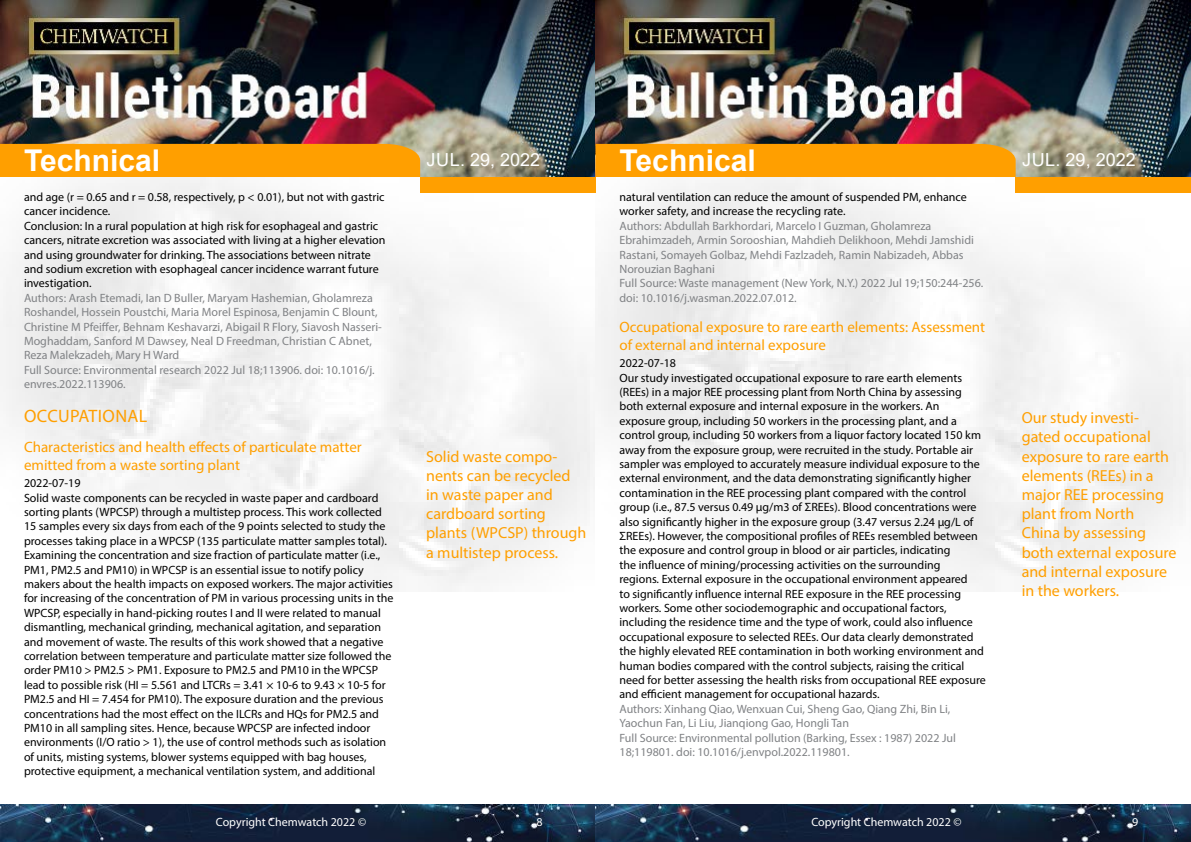
<style>
.page{position:relative;width:1191px;height:842px;background:#fff}
.page>*{position:absolute;margin:0;border:0;box-sizing:border-box;transform-origin:0 0}
.t1{font:700 30px "Arial";color:#fff}
.t2{font:18px "Arial";color:#fff}
.t3{font:18px "Myriad Pro";letter-spacing:.02em;color:#ff9f00}
.t4{font:16px/19.2px "Myriad Pro";color:#ff9f00}
.t5{font:15px/18px "Myriad Pro";color:#ff9f00}
.t6{font:12px/14.4px "Myriad Pro";color:#000}
.t7{font:12px/14.4px "Myriad Pro";color:#808285}
.t8{font:12px "Myriad Pro";color:#fff}
</style>
<div class="page">
<img style="left:0;top:0;width:1191px;height:592px">
<div style="left:420px;top:177px;width:175px;height:15px;background:#ff9f00"></div>
<div style="left:1015px;top:177px;width:176px;height:15px;background:#ff9f00"></div>
<div style="left:0;top:144px;width:420px;height:33px;background:#ff9f00"></div>
<div style="left:595px;top:144px;width:420px;height:33px;background:#ff9f00"></div>
<img style="left:0;top:804px;width:1191px;height:38px">
<h1 class="t1" style="left:24px;top:139px;width:138px">Technical</h1>
<h1 class="t1" style="left:619px;top:139px;width:138px">Technical</h1>
<p class="t6" style="left:24px;top:190px;width:363px">and age (r = 0.65 and r = 0.58, respectively, p &lt; 0.01), but not with gastric cancer incidence.<br>Conclusion: In a rural population at high risk for esophageal and gastric cancers, nitrate excretion was associated with living at a higher elevation and using groundwater for drinking. The associations between nitrate and sodium excretion with esophageal cancer incidence warrant future investigation.</p>
<p class="t7" style="left:24px;top:290px;width:359px">Authors: Arash Etemadi, Ian D Buller, Maryam Hashemian, Gholamreza Roshandel, Hossein Poustchi, Maria Morel Espinosa, Benjamin C Blount, Christine M Pfeiffer, Behnam Keshavarzi, Abigail R Flory, Siavosh Nasseri-Moghaddam, Sanford M Dawsey, Neal D Freedman, Christian C Abnet, Reza Malekzadeh, Mary H Ward<br>Full Source: Environmental research 2022 Jul 18;113906. doi: 10.1016/j. envres.2022.113906.</p>
<h2 class="t3" style="left:24px;top:405px;width:125px">OCCUPATIONAL</h2>
<p class="t5" style="left:24px;top:438px;width:339px">Characteristics and health effects of particulate matter emitted from a waste sorting plant</p>
<p class="t6" style="left:24px;top:476px;width:371px">2022-07-19<br>Solid waste components can be recycled in waste paper and cardboard sorting plants (WPCSP) through a multistep process. This work collected 15 samples every six days from each of the 9 points selected to study the processes taking place in a WPCSP (135 particulate matter samples total).<br>Examining the concentration and size fraction of particulate matter (i.e., PM1, PM2.5 and PM10) in WPCSP is an essential issue to notify policy makers about the health impacts on exposed workers. The major activities for increasing of the concentration of PM in various processing units in the WPCSP, especially in hand-picking routes I and II were related to manual dismantling, mechanical grinding, mechanical agitation, and separation and movement of waste. The results of this work showed that a negative correlation between temperature and particulate matter size followed the order PM10 &gt; PM2.5 &gt; PM1. Exposure to PM2.5 and PM10 in the WPCSP lead to possible risk (HI = 5.561 and LTCRs = 3.41 × 10-6 to 9.43 × 10-5 for PM2.5 and HI = 7.454 for PM10). The exposure duration and the previous concentrations had the most effect on the ILCRs and HQs for PM2.5 and PM10 in all sampling sites. Hence, because WPCSP are infected indoor environments (I/O ratio &gt; 1), the use of control methods such as isolation of units, misting systems, blower systems equipped with bag houses, protective equipment, a mechanical ventilation system, and additional</p>
<h2 class="t2" style="left:426px;top:148px;width:115px">Jul. 29, 2022</h2>
<h2 class="t2" style="left:1022px;top:148px;width:115px">Jul. 29, 2022</h2>
<p class="t6" style="left:619px;top:190px;width:349px">natural ventilation can reduce the amount of suspended PM, enhance worker safety, and increase the recycling rate.</p>
<p class="t7" style="left:619px;top:218px;width:365px">Authors: Abdullah Barkhordari, Marcelo I Guzman, Gholamreza Ebrahimzadeh, Armin Sorooshian, Mahdieh Delikhoon, Mehdi Jamshidi Rastani, Somayeh Golbaz, Mehdi Fazlzadeh, Ramin Nabizadeh, Abbas Norouzian Baghani<br>Full Source: Waste management (New York, N.Y.) 2022 Jul 19;150:244-256. doi: 10.1016/j.wasman.2022.07.012.</p>
<p class="t5" style="left:619px;top:318px;width:367px">Occupational exposure to rare earth elements: Assessment of external and internal exposure</p>
<p class="t6" style="left:619px;top:356px;width:368px">2022-07-18<br>Our study investigated occupational exposure to rare earth elements (REEs) in a major REE processing plant from North China by assessing both external exposure and internal exposure in the workers. An exposure group, including 50 workers in the processing plant, and a control group, including 50 workers from a liquor factory located 150 km away from the exposure group, were recruited in the study. Portable air sampler was employed to accurately measure individual exposure to the external environment, and the data demonstrating significantly higher contamination in the REE processing plant compared with the control group (i.e., 87.5 versus 0.49 μg/m3 of ΣREEs). Blood concentrations were also significantly higher in the exposure group (3.47 versus 2.24 μg/L of ΣREEs). However, the compositional profiles of REEs resembled between the exposure and control group in blood or air particles, indicating<br>the influence of mining/processing activities on the surrounding<br>regions. External exposure in the occupational environment appeared<br>to significantly influence internal REE exposure in the REE processing workers. Some other sociodemographic and occupational factors, including the residence time and the type of work, could also influence occupational exposure to selected REEs. Our data clearly demonstrated the highly elevated REE contamination in both working environment and human bodies compared with the control subjects, raising the critical need for better assessing the health risks from occupational REE exposure and efficient management for occupational hazards.</p>
<p class="t7" style="left:619px;top:701px;width:338px">Authors: Xinhang Qiao, Wenxuan Cui, Sheng Gao, Qiang Zhi, Bin Li, Yaochun Fan, Li Liu, Jianqiong Gao, Hongli Tan<br>Full Source: Environmental pollution (Barking, Essex : 1987) 2022 Jul 18;119801. doi: 10.1016/j.envpol.2022.119801.</p>
<h3 class="t4" style="left:1021px;top:408px;width:156px">Our study investi&shy;gated occupational exposure to rare earth elements (REEs) in a major REE processing plant from North<br>China by assessing both external exposure and internal exposure in the workers.</h3>
<h3 class="t4" style="left:426px;top:446px;width:162px">Solid waste compo&shy;nents can be recycled in waste paper and cardboard sorting plants (WPCSP) through a multistep process.</h3>
<p class="t8" style="left:216px;top:815px;width:152px">Copyright Chemwatch 2022 ©</p>
<p class="t8" style="left:536px;top:815px;width:8px">8</p>
<p class="t8" style="left:811px;top:815px;width:152px">Copyright Chemwatch 2022 ©</p>
<p class="t8" style="left:1132px;top:815px;width:8px">9</p>
</div>
